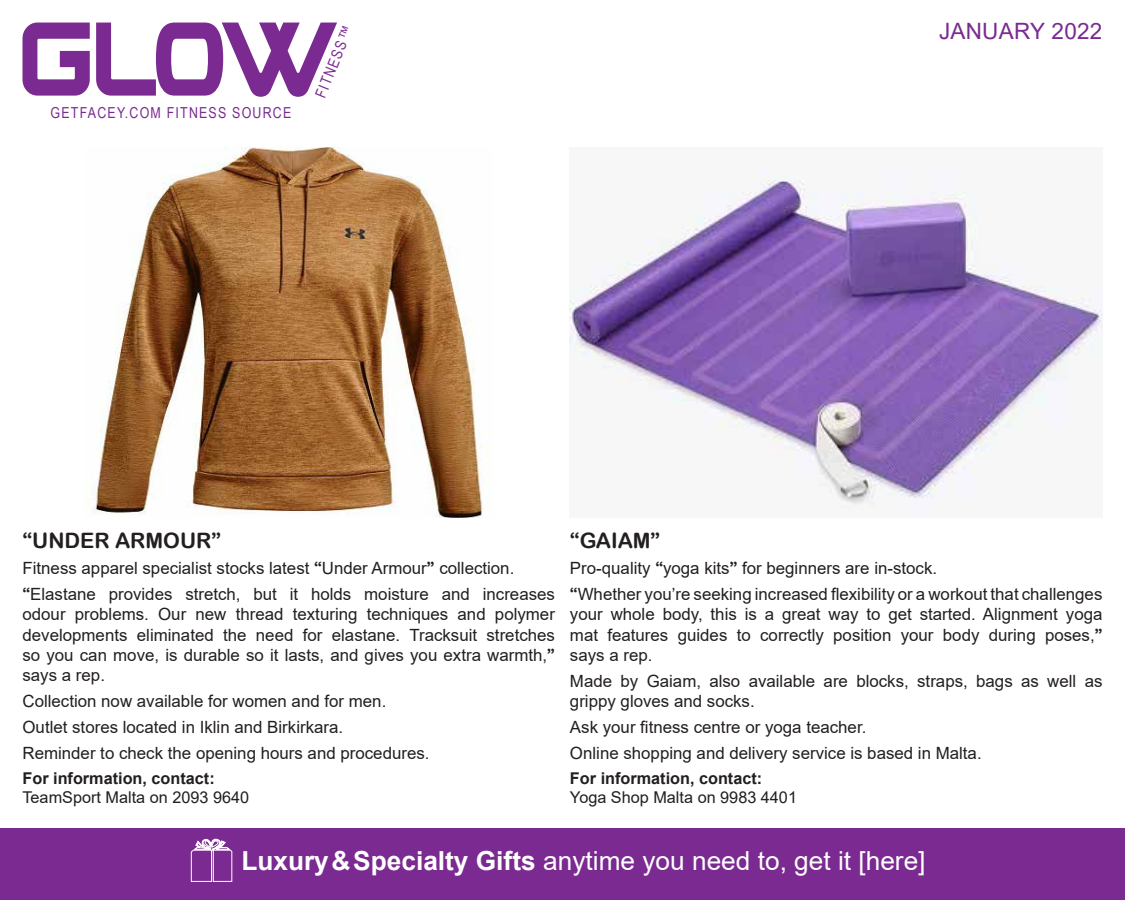
<style>
.page{position:relative;width:1125px;height:900px;background:#fff}
.page>*{position:absolute;margin:0;border:0;box-sizing:border-box;transform-origin:0 0}
.t1{font:26.25px "Arial";color:#fff}
.t2{font:22.5px "Arial";letter-spacing:.01em;color:#7a2a90}
.t3{font:21.25px "Arial Rounded MT Bold";color:#231f20}
.t4{font:16.88px/20.2px "Arial";color:#231f20}
.t5{font:16.25px "Arial";color:#231f20}
.t6{font:700 16.25px "Arial";color:#231f20}
.t7{font:15.12px "Arial Narrow";letter-spacing:.08em;color:#7a2a90}
.s1{font-family:"Arial"}
.s2{font-family:"Arial Rounded MT Bold"}
.s3{font-weight:700}
</style>
<div class="page">
<img style="left:570px;top:168px;width:532px;height:339px">
<img style="left:92px;top:148px;width:398px;height:370px">
<div style="left:0;top:828px;width:1125px;height:72px;background:#7a2a90"></div>
<svg style="left:22px;top:23px;width:315px;height:74px"></svg>
<svg style="left:190px;top:838px;width:43px;height:44px"></svg>
<p class="t7" style="left:51px;top:101px;width:242px">GETFACEY.COM FITNESS SOURCE</p>
<p class="t7" style="left:310px;top:93px;width:77px;rotate:-68deg">FITNESS<span class="s1">™</span></p>
<h2 class="t2" style="left:939px;top:15px;width:165px">JANUARY 2022</h2>
<p class="t3" style="left:22px;top:528px;width:200px">“UNDER ARMOUR”</p>
<p class="t4" style="left:22px;top:555px;width:534px;line-height:25.9px">Fitness apparel specialist stocks latest <span class="s2">“</span>Under Armour<span class="s2">”</span> collection. <span class="s2">“</span>Elastane provides stretch, but it holds moisture and increases</p>
<p class="t4" style="left:22px;top:604px;width:534px;text-align:justify">odour problems. Our new thread texturing techniques and polymer developments eliminated the need for elastane. Tracksuit stretches so you can move, is durable so it lasts, and gives you extra warmth,<span class="s2">” </span>says a rep.</p>
<p class="t4" style="left:22px;top:688px;width:409px;line-height:25.9px">Collection now available for women and for men.<br>Outlet stores located in Iklin and Birkirkara.<br>Reminder to check the opening hours and procedures.</p>
<p class="t6" style="left:22px;top:767px;width:194px">For information, contact:</p>
<p class="t5" style="left:22px;top:786px;width:228px">TeamSport Malta on 2093 9640</p>
<p class="t3" style="left:570px;top:528px;width:92px">“GAIAM”</p>
<p class="t4" style="left:570px;top:555px;width:534px;line-height:25.9px">Pro-quality <span class="s2">“</span>yoga kits<span class="s2">”</span> for beginners are in-stock.<br><span class="s2">“</span>Whether you’re seeking increased flexibility or a workout that challenges</p>
<p class="t4" style="left:570px;top:604px;width:534px;text-align:justify">your whole body, this is a great way to get started. Alignment yoga mat features guides to correctly position your body during poses,<span class="s2">” </span>says a rep.</p>
<p class="t4" style="left:570px;top:670px;width:534px">Made by Gaiam, also available are blocks, straps, bags as well as grippy gloves and socks.</p>
<p class="t4" style="left:570px;top:714px;width:413px;line-height:25.9px">Ask your fitness centre or yoga teacher.<br>Online shopping and delivery service is based in Malta.</p>
<p class="t6" style="left:570px;top:767px;width:194px">For information, contact:</p>
<p class="t5" style="left:570px;top:786px;width:229px">Yoga Shop Malta on 9983 4401</p>
<h1 class="t1" style="left:241px;top:843px;width:686px"><span class="s3">Luxury &amp;Specialty Gifts</span> anytime you need to, get it [here]</h1>
</div>
